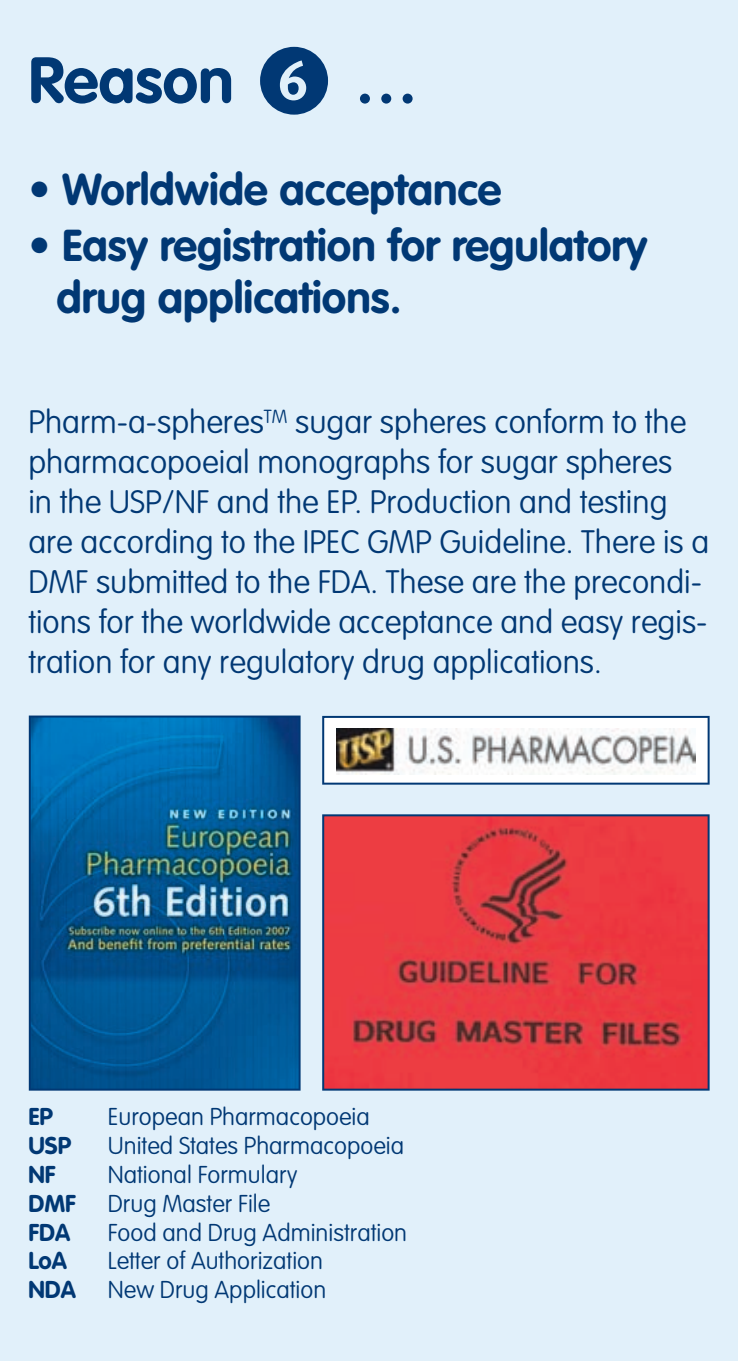
<style>
.page{position:relative;width:738px;height:1361px;background:#fff}
.page>*{position:absolute;margin:0;border:0;box-sizing:border-box;transform-origin:0 0}
.t1{font:700 64px "VAG Rounded";color:#013874}
.t2{font:700 44px/52.8px "VAG Rounded";color:#013874}
.t3{font:100 32px/40px "VAG Rounded";color:#013874}
.t4{font:100 24px "VAG Rounded";color:#013874}
.t5{font:700 24px "VAG Rounded";color:#013874}
</style>
<div class="page">
<div style="left:0;top:0;width:737px;height:1361px;background:#e1f0fa"></div>
<svg style="left:29px;top:715px;width:271px;height:375px;background:#0c5e94"></svg>
<svg style="left:322px;top:814px;width:387px;height:276px;background:#da3a41"></svg>
<svg style="left:322px;top:716px;width:387px;height:68px;background:#d0d2d3"></svg>
<h1 class="t1" style="left:28px;top:43px;width:391px">Reason □ …</h1>
<h2 class="t2" style="left:28px;top:162px;width:474px">• Worldwide acceptance</h2>
<h2 class="t2" style="left:56px;top:218px;width:592px;text-indent:-28px">• Easy registration for regulatory drug applications.</h2>
<p class="t3" style="left:28px;top:402px;width:682px">Pharm-a-spheres<sup>TM</sup> sugar spheres conform to the pharmacopoeial monographs for sugar spheres<br>in the USP/NF and the EP. Production and testing are according to the IPEC GMP Guideline. There is a DMF submitted to the FDA. These are the precondi&shy;tions for the worldwide acceptance and easy regis&shy;tration for any regulatory drug applications.</p>
<p class="t5" style="left:28px;top:1103px;width:26px">EP</p>
<p class="t4" style="left:108px;top:1103px;width:263px">European Pharmacopoeia</p>
<p class="t5" style="left:28px;top:1131px;width:44px">USP</p>
<p class="t4" style="left:108px;top:1132px;width:297px">United States Pharmacopoeia</p>
<p class="t5" style="left:28px;top:1160px;width:29px">NF</p>
<p class="t4" style="left:108px;top:1161px;width:191px">National Formulary</p>
<p class="t5" style="left:28px;top:1189px;width:49px">DMF</p>
<p class="t4" style="left:108px;top:1189px;width:164px">Drug Master File</p>
<p class="t5" style="left:28px;top:1218px;width:43px">FDA</p>
<p class="t4" style="left:108px;top:1218px;width:300px">Food and Drug Administration</p>
<p class="t5" style="left:28px;top:1247px;width:40px">LoA</p>
<p class="t4" style="left:108px;top:1247px;width:216px">Letter of Authorization</p>
<p class="t5" style="left:28px;top:1275px;width:49px">NDA</p>
<p class="t4" style="left:108px;top:1276px;width:220px">New Drug Application</p>
</div>
